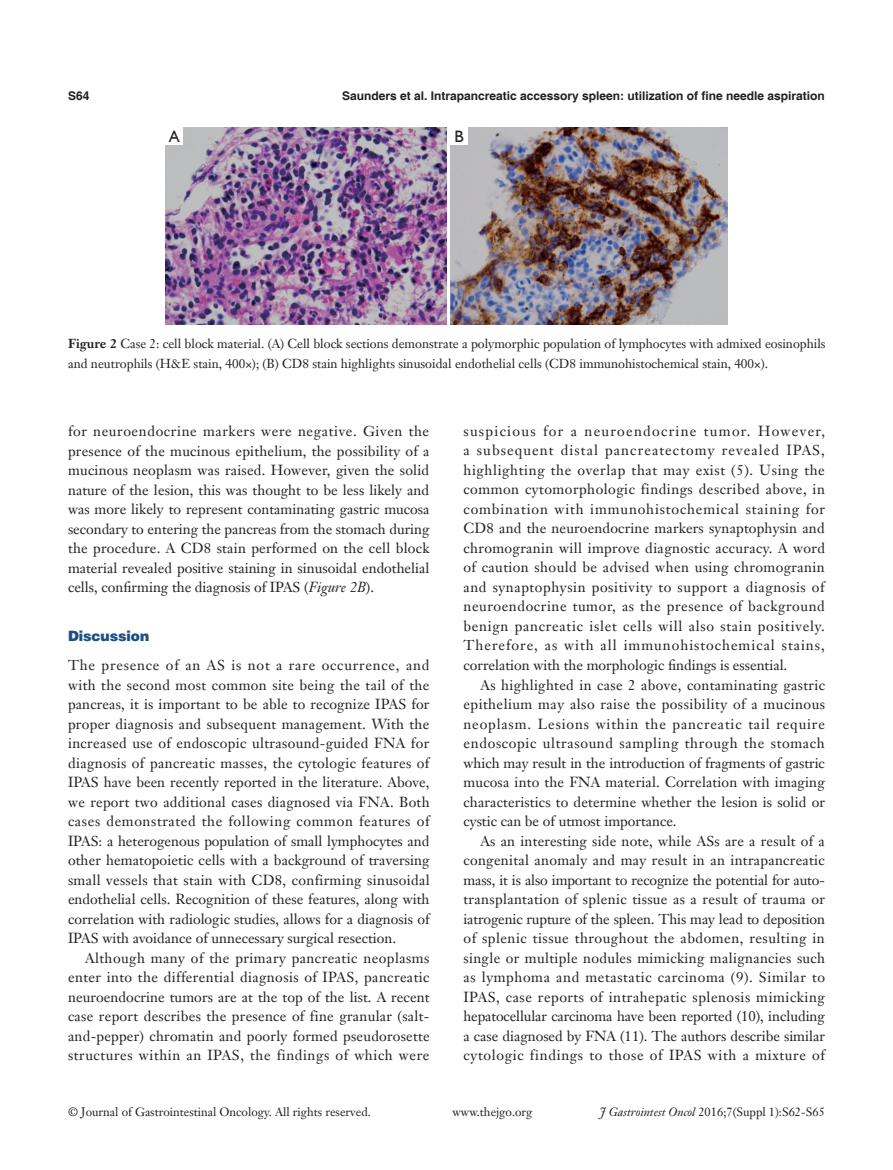
<style>
.page{position:relative;width:893px;height:1170px;background:#fff}
.page>*{position:absolute;margin:0;border:0;box-sizing:border-box;transform-origin:0 0}
.t1{font:16.5px "Humanist 521 BT";color:#231f20}
.t2{font:14.25px/19.5px "Janson Text LT";color:#231f20;text-align:justify}
.t3{font:900 14.25px "Helvetica";color:#1c5085}
.t4{font:12.75px/19.5px "Janson Text LT";color:#231f20}
.t5{font:12px "Janson Text LT";color:#231f20}
.t6{font:700 12px "Helvetica";color:#231f20}
.s1{font-weight:700}
.s2{font-style:italic}
</style>
<div class="page">
<img style="left:166px;top:128px;width:280px;height:196px">
<img style="left:451px;top:128px;width:276px;height:196px">
<div style="left:166px;top:128px;width:17px;height:17px;background:#fff"></div>
<div style="left:451px;top:128px;width:17px;height:17px;background:#fff"></div>
<p class="t6" style="left:68px;top:88px;width:23px">S64</p>
<p class="t6" style="left:342px;top:88px;width:484px">Saunders et al. Intrapancreatic accessory spleen: utilization of fine needle aspiration</p>
<p class="t1" style="left:169px;top:126px;width:12px">A</p>
<p class="t1" style="left:454px;top:126px;width:11px">B</p>
<p class="t4" style="left:68px;top:334px;width:759px"><span class="s1">Figure 2</span> Case 2: cell block material. (A) Cell block sections demonstrate a polymorphic population of lymphocytes with admixed eosinophils and neutrophils (H&amp;E stain, 400×); (B) CD8 stain highlights sinusoidal endothelial cells (CD8 immunohistochemical stain, 400×).</p>
<p class="t2" style="left:68px;top:421px;width:363px">for neuroendocrine markers were negative. Given the presence of the mucinous epithelium, the possibility of a mucinous neoplasm was raised. However, given the solid nature of the lesion, this was thought to be less likely and was more likely to represent contaminating gastric mucosa secondary to entering the pancreas from the stomach during the procedure. A CD8 stain performed on the cell block material revealed positive staining in sinusoidal endothelial cells, confirming the diagnosis of IPAS (<span class="s2">Figure 2B</span>).</p>
<p class="t3" style="left:68px;top:626px;width:83px">Discussion</p>
<p class="t2" style="left:68px;top:655px;width:363px">The presence of an AS is not a rare occurrence, and with the second most common site being the tail of the pancreas, it is important to be able to recognize IPAS for proper diagnosis and subsequent management. With the increased use of endoscopic ultrasound-guided FNA for diagnosis of pancreatic masses, the cytologic features of IPAS have been recently reported in the literature. Above, we report two additional cases diagnosed via FNA. Both cases demonstrated the following common features of IPAS: a heterogenous population of small lymphocytes and other hematopoietic cells with a background of traversing small vessels that stain with CD8, confirming sinusoidal endothelial cells. Recognition of these features, along with correlation with radiologic studies, allows for a diagnosis of IPAS with avoidance of unnecessary surgical resection.</p>
<p class="t2" style="left:68px;top:947px;width:363px;text-indent:17px">Although many of the primary pancreatic neoplasms enter into the differential diagnosis of IPAS, pancreatic neuroendocrine tumors are at the top of the list. A recent case report describes the presence of fine granular (salt&shy;and-pepper) chromatin and poorly formed pseudorosette structures within an IPAS, the findings of which were</p>
<p class="t2" style="left:463px;top:421px;width:363px">suspicious for a neuroendocrine tumor. However, a subsequent distal pancreatectomy revealed IPAS, highlighting the overlap that may exist (5). Using the common cytomorphologic findings described above, in combination with immunohistochemical staining for CD8 and the neuroendocrine markers synaptophysin and chromogranin will improve diagnostic accuracy. A word of caution should be advised when using chromogranin and synaptophysin positivity to support a diagnosis of neuroendocrine tumor, as the presence of background benign pancreatic islet cells will also stain positively.<br>Therefore, as with all immunohistochemical stains, correlation with the morphologic findings is essential.</p>
<p class="t2" style="left:463px;top:674px;width:363px;text-indent:17px">As highlighted in case 2 above, contaminating gastric epithelium may also raise the possibility of a mucinous neoplasm. Lesions within the pancreatic tail require endoscopic ultrasound sampling through the stomach which may result in the introduction of fragments of gastric mucosa into the FNA material. Correlation with imaging characteristics to determine whether the lesion is solid or cystic can be of utmost importance.</p>
<p class="t2" style="left:463px;top:830px;width:363px;text-indent:17px">As an interesting side note, while ASs are a result of a congenital anomaly and may result in an intrapancreatic mass, it is also important to recognize the potential for auto&shy;transplantation of splenic tissue as a result of trauma or iatrogenic rupture of the spleen. This may lead to deposition of splenic tissue throughout the abdomen, resulting in single or multiple nodules mimicking malignancies such as lymphoma and metastatic carcinoma (9). Similar to IPAS, case reports of intrahepatic splenosis mimicking hepatocellular carcinoma have been reported (10), including a case diagnosed by FNA (11). The authors describe similar cytologic findings to those of IPAS with a mixture of</p>
<p class="t5" style="left:68px;top:1104px;width:304px">© Journal of Gastrointestinal Oncology. All rights reserved.</p>
<p class="t5" style="left:452px;top:1104px;width:81px">www.thejgo.org</p>
<p class="t5" style="left:600px;top:1104px;width:226px"><span class="s2">J Gastrointest Oncol</span> 2016;7(Suppl 1):S62-S65</p>
</div>
